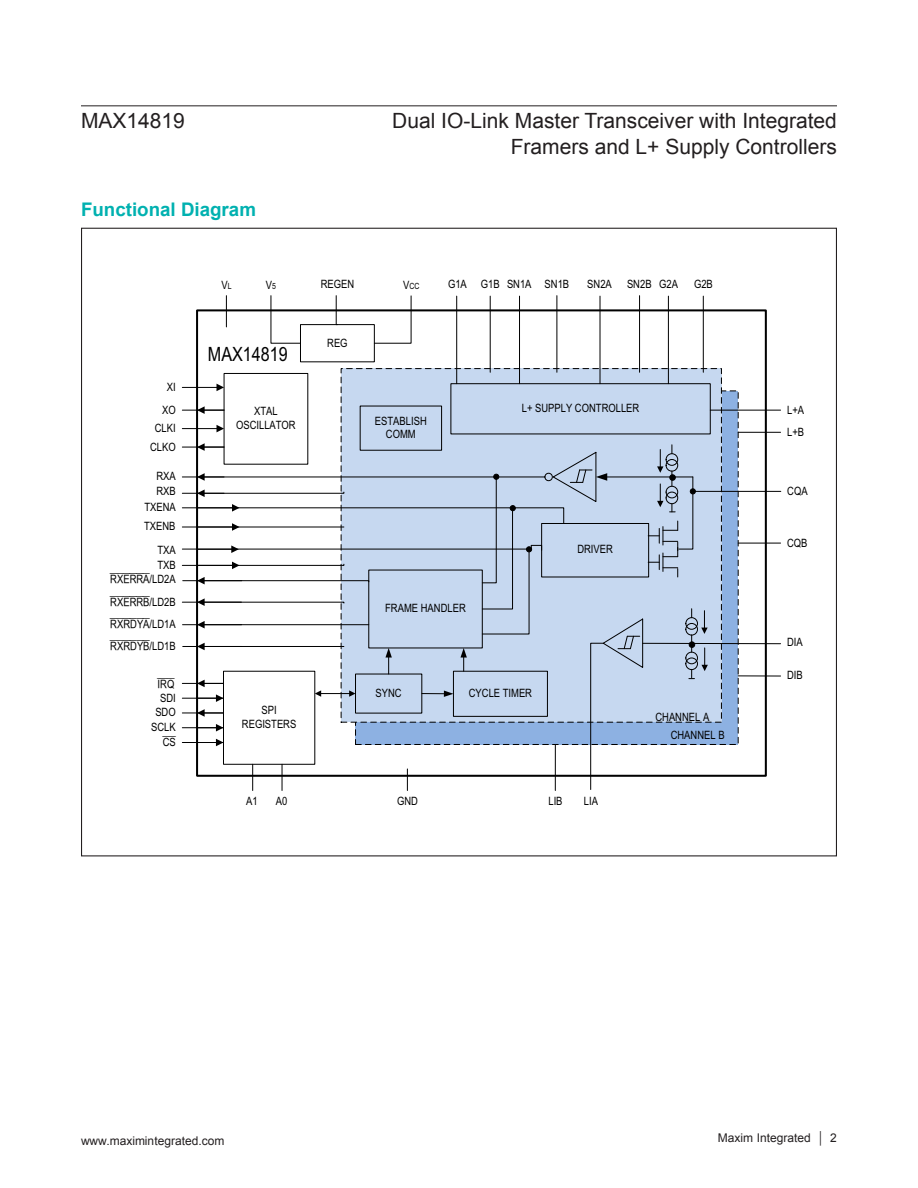
<style>
.page{position:relative;width:918px;height:1188px;background:#fff}
.page>*{position:absolute;margin:0;border:0;box-sizing:border-box;transform-origin:0 0}
.t1{font:21px/25.2px "Arial";color:#231f20;text-align:right}
.t2{font:19.65px "Arial Narrow";color:#000}
.H1{font:700 18.75px "Arial";color:#00b1b0}
.t3{font:12px "Arial";color:#231f20}
.t4{font:11.55px/13.8px "Arial Narrow";color:#000;text-align:center}
.t5{font:11.55px "Arial Narrow Overbar";color:#000}
.t6{font:8.55px "Arial Narrow";color:#000}
.s1{font-family:"Arial Narrow"}
.s2{font-size:11.55px}
</style>
<div class="page">
<div style="left:356px;top:391px;width:382px;height:353px;background:#8db1e2"></div>
<div style="left:341px;top:369px;width:380px;height:353px;background:#c6d8f0"></div>
<hr style="left:639px;top:296px;width:1px;height:76px;background:#000">
<hr style="left:710px;top:410px;width:71px;height:1px;background:#000">
<hr style="left:490px;top:296px;width:1px;height:76px;background:#000">
<hr style="left:738px;top:675px;width:43px;height:1px;background:#000">
<hr style="left:226px;top:296px;width:1px;height:31px;background:#000">
<div style="left:450px;top:383px;width:261px;height:51px;border:1px solid #000"></div>
<div style="left:300px;top:324px;width:75px;height:38px;border:1px solid #000"></div>
<hr style="left:556px;top:296px;width:1px;height:76px;background:#000">
<svg style="left:270px;top:295px;width:31px;height:49px"></svg>
<hr style="left:643px;top:643px;width:138px;height:1px;background:#000">
<div style="left:224px;top:373px;width:84px;height:92px;border:1px solid #000"></div>
<hr style="left:182px;top:387px;width:35px;height:1px;background:#000">
<svg style="left:217px;top:384px;width:7px;height:7px"></svg>
<svg style="left:374px;top:295px;width:38px;height:49px"></svg>
<hr style="left:456px;top:296px;width:1px;height:88px;background:#000">
<hr style="left:703px;top:296px;width:1px;height:76px;background:#000">
<hr style="left:600px;top:296px;width:1px;height:88px;background:#000">
<hr style="left:738px;top:432px;width:43px;height:1px;background:#000">
<hr style="left:519px;top:296px;width:1px;height:88px;background:#000">
<hr style="left:668px;top:296px;width:1px;height:88px;background:#000">
<svg style="left:335px;top:295px;width:3px;height:30px"></svg>
<svg style="left:199px;top:406px;width:25px;height:8px"></svg>
<hr style="left:182px;top:428px;width:35px;height:1px;background:#000">
<svg style="left:217px;top:425px;width:7px;height:7px"></svg>
<hr style="left:693px;top:491px;width:88px;height:1px;background:#000">
<hr style="left:738px;top:543px;width:43px;height:1px;background:#000">
<hr style="left:182px;top:410px;width:42px;height:1px;background:#000">
<svg style="left:181px;top:443px;width:527px;height:348px"></svg>
<hr style="left:81px;top:105px;width:756px;height:1px;background:#231f20">
<h1 class="t1" style="left:81px;top:109px;width:105px">MAX14819</h1>
<h1 class="t1" style="left:392px;top:109px;width:446px">Dual IO-Link Master Transceiver with Integrated<br>Framers and L+ Supply Controllers</h1>
<p class="H1" style="left:81px;top:197px;width:177px">Functional Diagram</p>
<p class="t4" style="left:222px;top:277px;width:12px">V<sub>L</sub></p>
<p class="t4" style="left:266px;top:277px;width:12px">V<sub>5</sub></p>
<p class="t4" style="left:162px;top:376px;width:15px;line-height:22.2px">XI<br>XO</p>
<p class="t4" style="left:150px;top:440px;width:27px">CLKO</p>
<p class="t4" style="left:155px;top:421px;width:22px">CLKI</p>
<p class="t4" style="left:156px;top:469px;width:21px">RXA</p>
<p class="t4" style="left:156px;top:484px;width:21px">RXB</p>
<p class="t4" style="left:144px;top:498px;width:33px;line-height:18.5px;text-align:left">TXENA<br>TXENB</p>
<p class="t4" style="left:157px;top:543px;width:20px">TXA</p>
<p class="t4" style="left:157px;top:558px;width:20px">TXB</p>
<p class="t5" style="left:110px;top:571px;width:67px">RXERRA<span class="s1">/LD2A</span></p>
<p class="t5" style="left:110px;top:593px;width:67px">RXERRB<span class="s1">/LD2B</span></p>
<p class="t5" style="left:110px;top:616px;width:67px">RXRDYA<span class="s1">/LD1A</span></p>
<p class="t5" style="left:110px;top:637px;width:67px">RXRDYB<span class="s1">/LD1B</span></p>
<p class="t5" style="left:158px;top:675px;width:18px">IRQ</p>
<p class="t4" style="left:160px;top:691px;width:17px">SDI</p>
<p class="t4" style="left:151px;top:720px;width:26px">SCLK</p>
<p class="t4" style="left:155px;top:705px;width:22px">SDO</p>
<p class="t5" style="left:163px;top:733px;width:15px">CS</p>
<p class="t2" style="left:208px;top:343px;width:81px">MAX14819</p>
<p class="t4" style="left:236px;top:404px;width:61px">XTAL<br>OSCILLATOR</p>
<p class="t4" style="left:242px;top:703px;width:56px">SPI<br>REGISTERS</p>
<p class="t4" style="left:246px;top:794px;width:13px">A1</p>
<p class="t4" style="left:276px;top:794px;width:13px">A0</p>
<p class="t4" style="left:321px;top:277px;width:35px">REGEN</p>
<p class="t6" style="left:403px;top:282px;width:18px"><span class="s2">V</span>CC</p>
<p class="t4" style="left:481px;top:277px;width:52px">G1B SN1A</p>
<p class="t4" style="left:627px;top:277px;width:26px">SN2B</p>
<p class="t4" style="left:694px;top:277px;width:20px">G2B</p>
<p class="t4" style="left:448px;top:277px;width:20px">G1A</p>
<p class="t4" style="left:587px;top:277px;width:26px">SN2A</p>
<p class="t4" style="left:659px;top:277px;width:20px">G2A</p>
<p class="t4" style="left:545px;top:277px;width:26px">SN1B</p>
<p class="t4" style="left:327px;top:336px;width:22px">REG</p>
<p class="t4" style="left:375px;top:414px;width:53px">ESTABLISH<br>COMM</p>
<p class="t4" style="left:522px;top:401px;width:119px">L+ SUPPLY CONTROLLER</p>
<p class="t4" style="left:385px;top:601px;width:82px">FRAME HANDLER</p>
<p class="t4" style="left:376px;top:686px;width:28px">SYNC</p>
<p class="t4" style="left:469px;top:686px;width:65px">CYCLE TIMER</p>
<p class="t4" style="left:577px;top:542px;width:37px">DRIVER</p>
<p class="t4" style="left:397px;top:794px;width:22px">GND</p>
<p class="t4" style="left:548px;top:794px;width:16px">LIB</p>
<p class="t4" style="left:584px;top:794px;width:16px">LIA</p>
<p class="t4" style="left:655px;top:710px;width:55px">CHANNEL A</p>
<p class="t4" style="left:671px;top:728px;width:55px">CHANNEL B</p>
<p class="t4" style="left:787px;top:403px;width:19px">L+A</p>
<p class="t4" style="left:787px;top:425px;width:19px">L+B</p>
<p class="t4" style="left:787px;top:484px;width:22px">CQA</p>
<p class="t4" style="left:787px;top:536px;width:22px">CQB</p>
<p class="t4" style="left:787px;top:635px;width:17px">DIA</p>
<p class="t4" style="left:787px;top:668px;width:17px">DIB</p>
<p class="t3" style="left:81px;top:1133px;width:145px">www.maximintegrated.com</p>
<p class="t3" style="left:718px;top:1130px;width:121px">Maxim Integrated │ 2</p>
</div>
